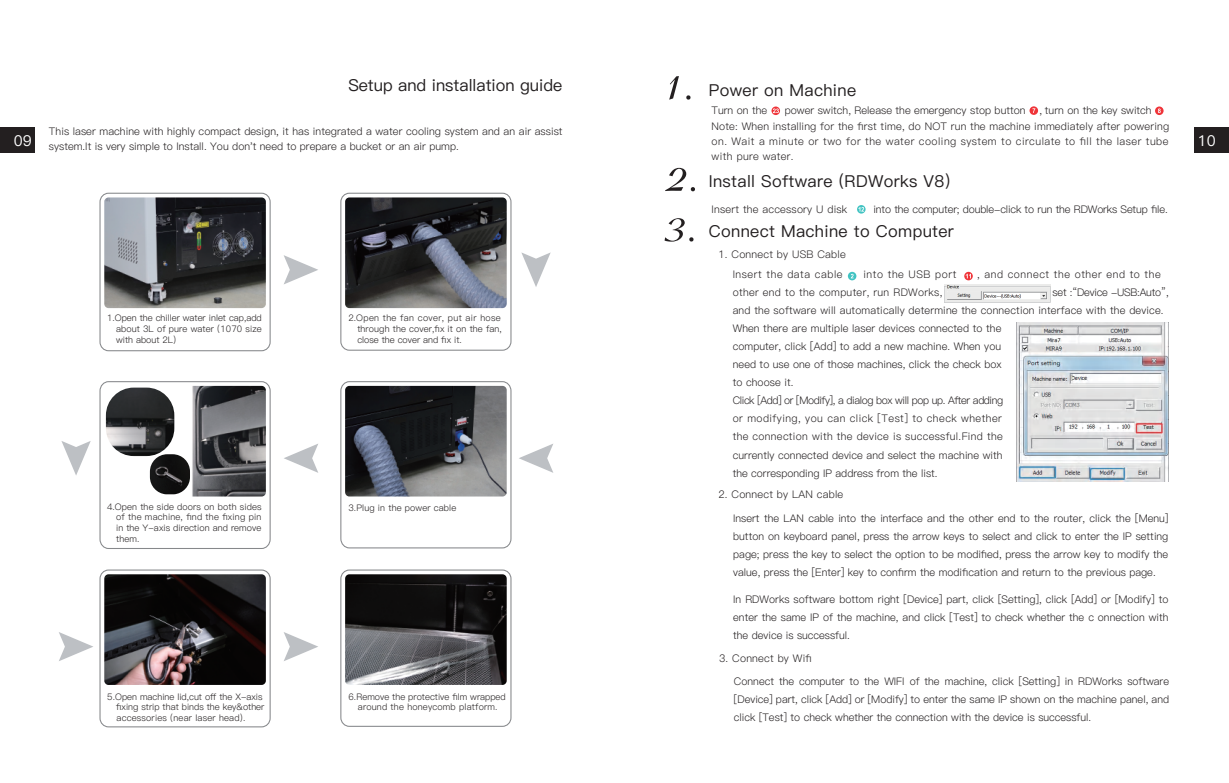
<style>
.page{position:relative;width:1229px;height:783px;background:#fff}
.page>*{position:absolute;margin:0;border:0;box-sizing:border-box;transform-origin:0 0}
.t1{font:54px "Fiolex Girls";color:#231f20}
.t2{font:16.5px "Ping Fang SC Medium";letter-spacing:.02em;color:#231f20}
.t3{font:16.5px "Ping Fang SC Medium";color:#231f20}
.t4{font:15px "Ping Fang SC Medium";color:#fff}
.t5{font:10.5px/18px "Ping Fang SC Regular";letter-spacing:.005em;color:#231f20;text-align:justify}
.t6{font:10.5px "Ping Fang SC Regular";letter-spacing:.055em;color:#231f20}
.t7{font:10.5px "Ping Fang SC Regular";letter-spacing:-.015em;color:#231f20}
.t8{font:10.5px "Ping Fang SC Regular";letter-spacing:.03em;color:#231f20}
.t9{font:9px/10.8px "Ping Fang SC Regular";letter-spacing:.005em;color:#231f20;text-align:justify}
</style>
<div class="page">
<svg style="left:1029px;top:106px;width:9px;height:9px"></svg>
<svg style="left:1032px;top:108px;width:3px;height:5px"></svg>
<svg style="left:1155px;top:106px;width:8px;height:9px"></svg>
<svg style="left:1158px;top:108px;width:3px;height:5px"></svg>
<svg style="left:771px;top:106px;width:9px;height:9px"></svg>
<svg style="left:773px;top:108px;width:6px;height:5px"></svg>
<svg style="left:857px;top:205px;width:8px;height:8px"></svg>
<svg style="left:858px;top:207px;width:6px;height:4px"></svg>
<img style="left:345px;top:574px;width:162px;height:110px">
<div style="left:99px;top:569px;width:172px;height:158px;border:1px solid #86888b;border-radius:9px"></div>
<img style="left:104px;top:574px;width:162px;height:110px">
<svg style="left:284px;top:632px;width:34px;height:29px"></svg>
<div style="left:340px;top:569px;width:171px;height:157px;border:1px solid #86888b;border-radius:9px"></div>
<svg style="left:59px;top:632px;width:34px;height:29px"></svg>
<div style="left:340px;top:381px;width:171px;height:167px;border:1px solid #86888b;border-radius:9px"></div>
<img style="left:345px;top:386px;width:162px;height:110px">
<div style="left:99px;top:381px;width:172px;height:168px;border:1px solid #86888b;border-radius:9px"></div>
<img style="left:105px;top:386px;width:161px;height:110px">
<img style="left:106px;top:387px;width:68px;height:69px">
<img style="left:150px;top:454px;width:40px;height:40px">
<svg style="left:519px;top:444px;width:34px;height:29px"></svg>
<svg style="left:284px;top:444px;width:34px;height:29px"></svg>
<svg style="left:61px;top:441px;width:30px;height:34px"></svg>
<img style="left:104px;top:197px;width:162px;height:111px">
<div style="left:99px;top:193px;width:172px;height:158px;border:1px solid #86888b;border-radius:9px"></div>
<div style="left:340px;top:193px;width:171px;height:157px;border:1px solid #86888b;border-radius:9px"></div>
<img style="left:345px;top:197px;width:162px;height:111px">
<svg style="left:284px;top:255px;width:34px;height:29px"></svg>
<svg style="left:521px;top:252px;width:30px;height:35px"></svg>
<svg style="left:964px;top:272px;width:9px;height:8px"></svg>
<svg style="left:966px;top:274px;width:5px;height:4px"></svg>
<svg style="left:848px;top:272px;width:8px;height:8px"></svg>
<div style="left:1195px;top:128px;width:34px;height:25px;background:#231f20"></div>
<div style="left:0;top:128px;width:34px;height:25px;background:#231f20"></div>
<img style="left:945px;top:284px;width:105px;height:18px">
<img style="left:1016px;top:323px;width:152px;height:158px">
<h1 class="t1" style="left:667px;top:49px;width:35px">1.</h1>
<h2 class="t2" style="left:709px;top:80px;width:149px">Power on Machine</h2>
<h2 class="t3" style="left:348px;top:75px;width:215px">Setup and installation guide</h2>
<p class="t5" style="left:49px;top:124px;width:515px;line-height:15px">This laser machine with highly compact design, it has integrated a water cooling system and an air assist system.It is very simple to Install. You don't need to prepare a bucket or an air pump.</p>
<p class="t5" style="left:712px;top:101px;width:57px">Turn on the</p>
<p class="t5" style="left:785px;top:101px;width:242px">power switch, Release the emergency stop button</p>
<p class="t5" style="left:1039px;top:101px;width:114px">, turn on the key switch</p>
<p class="t5" style="left:712px;top:119px;width:459px;line-height:15px">Note: When installing for the first time, do NOT run the machine immediately after powering on. Wait a minute or two for the water cooling system to circulate to fill the laser tube with pure water.</p>
<h3 class="t4" style="left:14px;top:132px;width:20px">09</h3>
<h3 class="t4" style="left:1198px;top:132px;width:19px">10</h3>
<h1 class="t1" style="left:671px;top:141px;width:35px">2.</h1>
<h2 class="t2" style="left:709px;top:171px;width:243px">Install Software (RDWorks V8)</h2>
<h1 class="t1" style="left:670px;top:191px;width:35px">3.</h1>
<h2 class="t2" style="left:709px;top:221px;width:247px">Connect Machine to Computer</h2>
<p class="t5" style="left:712px;top:200px;width:137px">Insert the accessory U disk</p>
<p class="t7" style="left:873px;top:203px;width:296px">into the computer; double-click to run the RDWorks Setup file.</p>
<p class="t5" style="left:718px;top:245px;width:129px">1. Connect by USB Cable</p>
<p class="t9" style="left:116px;top:313px;width:147px;text-indent:-9px">1.Open the chiller water inlet cap,add about 3L of pure water (1070 size with about 2L)</p>
<p class="t9" style="left:357px;top:313px;width:146px;text-indent:-9px">2.Open the fan cover, put air hose through the cover,fix it on the fan, close the cover and fix it.</p>
<p class="t6" style="left:733px;top:268px;width:111px">Insert the data cable</p>
<p class="t6" style="left:863px;top:268px;width:94px">into the USB port</p>
<p class="t6" style="left:977px;top:268px;width:185px">, and connect the other end to the</p>
<p class="t8" style="left:733px;top:286px;width:211px">other end to the computer, run RDWorks,</p>
<p class="t5" style="left:733px;top:283px;width:437px;text-align:left;text-indent:320px">set :“Device -USB:Auto”, and the software will automatically determine the connection interface with the device.<br>When there are multiple laser devices connected to the<br>computer, click [Add] to add a new machine. When you<br>need to use one of those machines, click the check box<br>to choose it.<br>Click [Add] or [Modify], a dialog box will pop up. After adding<br>or modifying, you can click [Test] to check whether<br>the connection with the device is successful.Find the<br>currently connected device and select the machine with<br>the corresponding IP address from the list.</p>
<p class="t5" style="left:718px;top:485px;width:126px">2. Connect by LAN cable</p>
<p class="t9" style="left:116px;top:501px;width:147px;text-indent:-9px">4.Open the side doors on both sides of the machine, find the fixing pin in the Y-axis direction and remove them.</p>
<p class="t9" style="left:116px;top:690px;width:150px;text-align:left;text-indent:-9px">5.Open machine lid,cut off the X-axis fixing strip that binds the key&amp;other accessories (near laser head).</p>
<p class="t9" style="left:348px;top:502px;width:109px">3.Plug in the power cable</p>
<p class="t9" style="left:348px;top:690px;width:159px;text-align:center">6.Remove the protective film wrapped around the honeycomb platform.</p>
<p class="t5" style="left:733px;top:509px;width:437px">Insert the LAN cable into the interface and the other end to the router, click the [Menu] button on keyboard panel, press the arrow keys to select and click to enter the IP setting page; press the key to select the option to be modified, press the arrow key to modify the value, press the [Enter] key to confirm the modification and return to the previous page.</p>
<p class="t5" style="left:733px;top:589px;width:437px">In RDWorks software bottom right [Device] part, click [Setting], click [Add] or [Modify] to enter the same IP of the machine, and click [Test] to check whether the c onnection with the device is successful.</p>
<p class="t5" style="left:734px;top:671px;width:437px">Connect the computer to the WIFI of the machine, click [Setting] in RDWorks software [Device] part, click [Add] or [Modify] to enter the same IP shown on the machine panel, and click [Test] to check whether the connection with the device is successful.</p>
<p class="t5" style="left:719px;top:649px;width:94px">3. Connect by Wifi</p>
</div>
